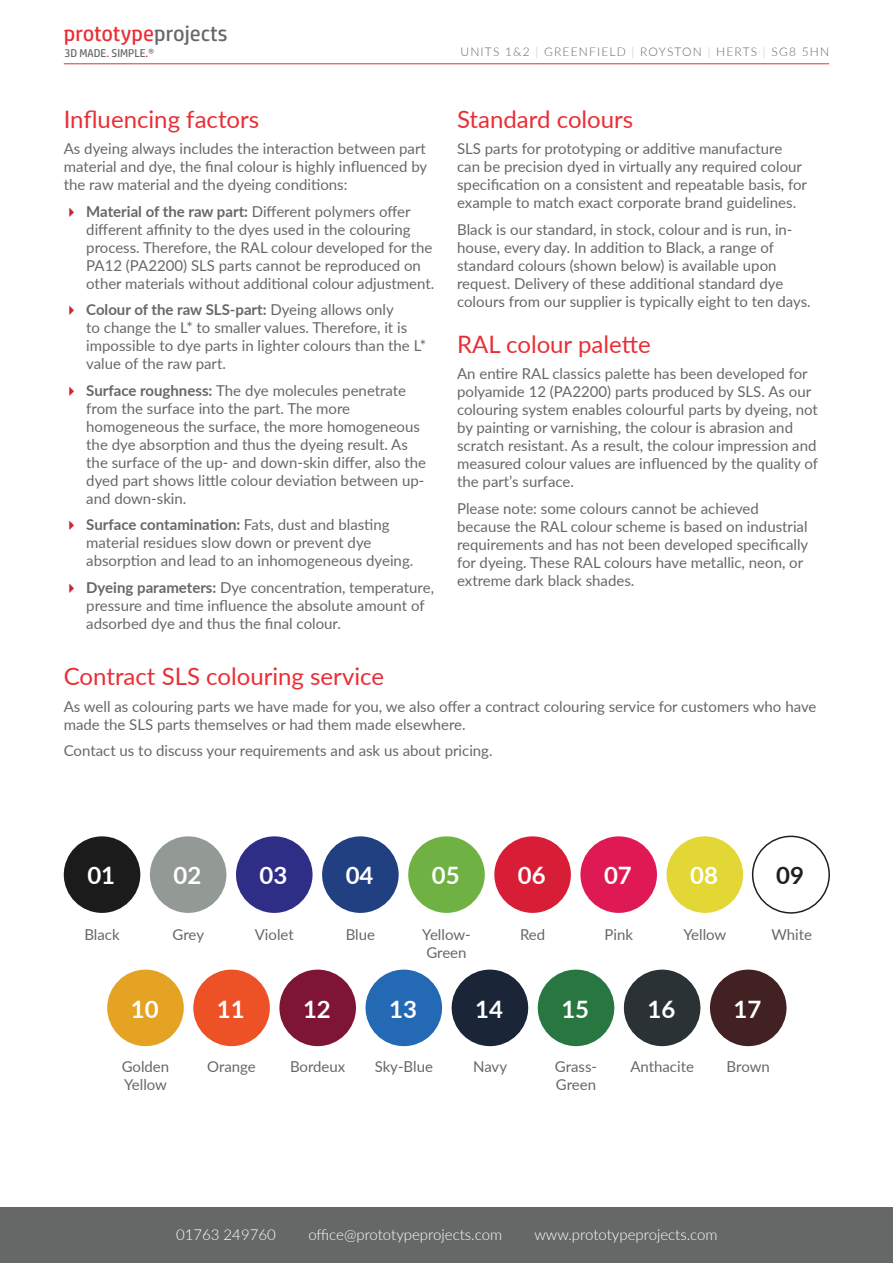
<style>
.page{position:relative;width:893px;height:1263px;background:#fff}
.page>*{position:absolute;margin:0;border:0;box-sizing:border-box;transform-origin:0 0}
.t1{font:24px "Lato";color:#ea2e35}
.t2{font:700 24px "Lato";color:#fff}
.t3{font:700 24px "Lato";color:#231f20}
.t4{font:22.2px "HP Simplified";color:#ea2e35}
.t5{font:15px/18px "Lato";color:#666868}
.t6{font:300 15px "Lato";color:#fff}
.t7{font:300 12px "Lato";letter-spacing:.1em;color:#666868}
.t8{font:11.25px "HP Simplified";color:#666868}
.s1{color:#666868}
.s2{color:#ea2e35}
.s3{color:#d1232a}
.s4{font-weight:700}
.s5{color:#c3c2c2}
</style>
<div class="page">
<div style="left:0;top:1208px;width:893px;height:55px;background:#666868"></div>
<hr style="left:64px;top:63px;width:765px;height:1px;background:#ea2e35">
<div style="left:107px;top:969px;width:77px;height:77px;background:#e4a323;border-radius:50%"></div>
<div style="left:193px;top:969px;width:77px;height:77px;background:#ed5126;border-radius:50%"></div>
<div style="left:279px;top:969px;width:77px;height:77px;background:#7e1534;border-radius:50%"></div>
<div style="left:366px;top:969px;width:76px;height:77px;background:#2369b4;border-radius:50%"></div>
<div style="left:452px;top:969px;width:76px;height:77px;background:#1a2537;border-radius:50%"></div>
<div style="left:538px;top:969px;width:76px;height:77px;background:#287740;border-radius:50%"></div>
<div style="left:624px;top:969px;width:76px;height:77px;background:#2a3236;border-radius:50%"></div>
<div style="left:710px;top:969px;width:76px;height:77px;background:#422123;border-radius:50%"></div>
<div style="left:64px;top:836px;width:76px;height:77px;background:#1b1b1c;border-radius:50%"></div>
<div style="left:150px;top:836px;width:76px;height:77px;background:#939995;border-radius:50%"></div>
<div style="left:236px;top:836px;width:77px;height:77px;background:#2f2e87;border-radius:50%"></div>
<div style="left:322px;top:836px;width:77px;height:77px;background:#214082;border-radius:50%"></div>
<div style="left:408px;top:836px;width:77px;height:77px;background:#6fb243;border-radius:50%"></div>
<div style="left:494px;top:836px;width:77px;height:77px;background:#d81e36;border-radius:50%"></div>
<div style="left:580px;top:836px;width:77px;height:77px;background:#de1953;border-radius:50%"></div>
<div style="left:666px;top:836px;width:77px;height:77px;background:#e3d736;border-radius:50%"></div>
<div style="left:752px;top:836px;width:78px;height:78px;border:2px solid #231f20;border-radius:50%"></div>
<h2 class="t4" style="left:64px;top:21px;width:165px">prototype<span class="s1">projects</span></h2>
<p class="t8" style="left:64px;top:47px;width:91px">3D MADE<span class="s2">.</span> SIMPLE<span class="s2">.</span>®</p>
<h1 class="t1" style="left:64px;top:102px;width:197px">Influencing factors</h1>
<p class="t5" style="left:64px;top:139px;width:365px;text-align:justify">As dyeing always includes the interaction between part material and dye, the final colour is highly influenced by the raw material and the dyeing conditions:</p>
<p class="t5" style="left:86px;top:202px;width:350px;text-indent:-22px"><span class="s3">✔</span> <span class="s4">Material of the raw part:</span> Different polymers offer different affinity to the dyes used in the colouring process. Therefore, the RAL colour developed for the PA12 (PA2200) SLS parts cannot be reproduced on other materials without additional colour adjustment.</p>
<p class="t5" style="left:86px;top:300px;width:341px;text-indent:-22px"><span class="s3">✔</span> <span class="s4">Colour of the raw SLS-part:</span> Dyeing allows only<br>to change the L* to smaller values. Therefore, it is impossible to dye parts in lighter colours than the L* value of the raw part.</p>
<p class="t5" style="left:86px;top:381px;width:341px;text-indent:-22px"><span class="s3">✔</span> <span class="s4">Surface roughness:</span> The dye molecules penetrate from the surface into the part. The more homogeneous the surface, the more homogeneous the dye absorption and thus the dyeing result. As the surface of the up- and down-skin differ, also the dyed part shows little colour deviation between up&shy;and down-skin.</p>
<p class="t5" style="left:86px;top:515px;width:329px;text-indent:-22px"><span class="s3">✔</span> <span class="s4">Surface contamination:</span> Fats, dust and blasting material residues slow down or prevent dye absorption and lead to an inhomogeneous dyeing.</p>
<p class="t5" style="left:86px;top:578px;width:349px;text-indent:-22px"><span class="s3">✔</span> <span class="s4">Dyeing parameters:</span> Dye concentration, temperature, pressure and time influence the absolute amount of adsorbed dye and thus the final colour.</p>
<p class="t7" style="left:460px;top:44px;width:370px">UNITS 1&amp;2 <span class="s5">|</span> GREENFIELD <span class="s5">|</span> ROYSTON <span class="s5">|</span> HERTS <span class="s5">|</span> SG8 5HN</p>
<h1 class="t1" style="left:457px;top:102px;width:178px">Standard colours</h1>
<p class="t5" style="left:457px;top:139px;width:351px">SLS parts for prototyping or additive manufacture can be precision dyed in virtually any required colour specification on a consistent and repeatable basis, for example to match exact corporate brand guidelines.</p>
<p class="t5" style="left:457px;top:220px;width:355px">Black is our standard, in stock, colour and is run, in&shy;house, every day. In addition to Black, a range of standard colours (shown below) is available upon request. Delivery of these additional standard dye colours from our supplier is typically eight to ten days.</p>
<h1 class="t1" style="left:457px;top:327px;width:195px">RAL colour palette</h1>
<p class="t5" style="left:457px;top:364px;width:362px">An entire RAL classics palette has been developed for polyamide 12 (PA2200) parts produced by SLS. As our colouring system enables colourful parts by dyeing, not by painting or varnishing, the colour is abrasion and scratch resistant. As a result, the colour impression and measured colour values are influenced by the quality of the part’s surface.</p>
<p class="t5" style="left:457px;top:498px;width:353px">Please note: some colours cannot be achieved because the RAL colour scheme is based on industrial requirements and has not been developed specifically for dyeing. These RAL colours have metallic, neon, or extreme dark black shades.</p>
<h1 class="t1" style="left:64px;top:659px;width:322px">Contract SLS colouring service</h1>
<p class="t5" style="left:64px;top:697px;width:754px">As well as colouring parts we have made for you, we also offer a contract colouring service for customers who have made the SLS parts themselves or had them made elsewhere.</p>
<p class="t5" style="left:64px;top:741px;width:430px">Contact us to discuss your requirements and ask us about pricing.</p>
<h1 class="t2" style="left:87px;top:858px;width:29px">01</h1>
<h1 class="t2" style="left:173px;top:858px;width:29px">02</h1>
<h1 class="t2" style="left:260px;top:858px;width:29px">03</h1>
<h1 class="t2" style="left:346px;top:858px;width:29px">04</h1>
<h1 class="t2" style="left:432px;top:858px;width:29px">05</h1>
<h1 class="t2" style="left:518px;top:858px;width:29px">06</h1>
<h1 class="t2" style="left:604px;top:858px;width:29px">07</h1>
<h1 class="t2" style="left:690px;top:858px;width:29px">08</h1>
<h1 class="t3" style="left:776px;top:858px;width:29px">09</h1>
<p class="t5" style="left:84px;top:925px;width:37px">Black</p>
<p class="t5" style="left:173px;top:925px;width:33px">Grey</p>
<p class="t5" style="left:255px;top:925px;width:41px">Violet</p>
<p class="t5" style="left:346px;top:925px;width:31px">Blue</p>
<p class="t5" style="left:422px;top:925px;width:50px">Yellow-<br>Green</p>
<p class="t5" style="left:520px;top:925px;width:27px">Red</p>
<p class="t5" style="left:604px;top:925px;width:30px">Pink</p>
<p class="t5" style="left:683px;top:925px;width:44px">Yellow</p>
<p class="t5" style="left:771px;top:925px;width:42px">White</p>
<h1 class="t2" style="left:131px;top:991px;width:29px">10</h1>
<h1 class="t2" style="left:217px;top:991px;width:29px">11</h1>
<h1 class="t2" style="left:303px;top:991px;width:29px">12</h1>
<h1 class="t2" style="left:389px;top:991px;width:29px">13</h1>
<h1 class="t2" style="left:475px;top:991px;width:29px">14</h1>
<h1 class="t2" style="left:561px;top:991px;width:29px">15</h1>
<h1 class="t2" style="left:647px;top:991px;width:29px">16</h1>
<h1 class="t2" style="left:734px;top:991px;width:29px">17</h1>
<p class="t5" style="left:122px;top:1057px;width:49px">Golden<br>Yellow</p>
<p class="t5" style="left:207px;top:1057px;width:50px">Orange</p>
<p class="t5" style="left:290px;top:1057px;width:57px">Bordeux</p>
<p class="t5" style="left:375px;top:1057px;width:60px">Sky-Blue</p>
<p class="t5" style="left:473px;top:1057px;width:35px">Navy</p>
<p class="t5" style="left:555px;top:1057px;width:44px">Grass-<br>Green</p>
<p class="t5" style="left:630px;top:1057px;width:65px">Anthacite</p>
<p class="t5" style="left:727px;top:1057px;width:45px">Brown</p>
<p class="t6" style="left:176px;top:1224px;width:101px">01763 249760</p>
<p class="t6" style="left:308px;top:1224px;width:195px">office@prototypeprojects.com</p>
<p class="t6" style="left:534px;top:1224px;width:185px">www.prototypeprojects.com</p>
</div>
